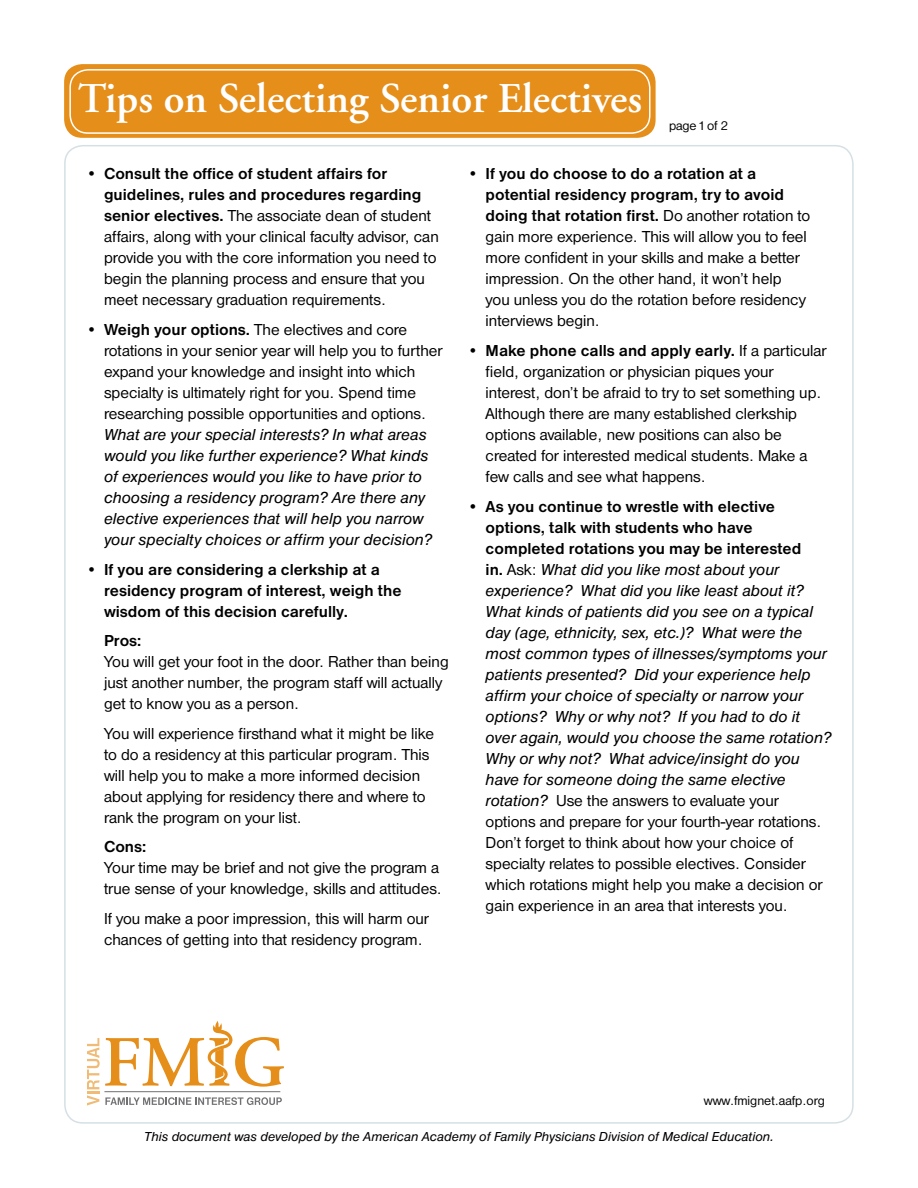
<style>
.page{position:relative;width:918px;height:1188px;background:#fff}
.page>*{position:absolute;margin:0;border:0;box-sizing:border-box;transform-origin:0 0}
.t1{font:600 42.3px "Adobe Garamond";color:#fff}
.t2{font:16.5px/21px "Nimbus San D";color:#000}
.t3{font:italic 16.5px/21px "Nimbus San D";color:#000}
.t4{font:700 16.5px/21px "Nimbus San D";color:#000}
.t5{font:italic 13.5px "Nimbus San D";color:#000}
.t6{font:13.5px "Nimbus San D";color:#000}
.s1{font-weight:700}
.s2{font-weight:400}
.s3{font-style:normal}
.s4{font-weight:700;font-style:normal}
</style>
<div class="page">
<svg style="left:87px;top:1021px;width:197px;height:85px"></svg>
<div style="left:64px;top:64px;width:592px;height:74px;background:#e58e1a;border-radius:18px"></div>
<div style="left:69px;top:69px;width:582px;height:65px;border:2px solid #fff;border-radius:18px"></div>
<h1 class="t1" style="left:78px;top:75px;width:566px">Tips on Selecting Senior Electives</h1>
<p class="t6" style="left:669px;top:118px;width:61px">page 1 of 2</p>
<p class="t2" style="left:104px;top:163px;width:336px;text-indent:-18px">• <span class="s1">Consult the office of student affairs for guidelines, rules and procedures regarding senior electives.</span> The associate dean of student affairs, along with your clinical faculty advisor, can provide you with the core information you need to begin the planning process and ensure that you meet necessary graduation requirements.</p>
<p class="t2" style="left:104px;top:319px;width:340px;text-indent:-18px">• <span class="s1">Weigh your options.</span> The electives and core rotations in your senior year will help you to further expand your knowledge and insight into which specialty is ultimately right for you. Spend time researching possible opportunities and options.</p>
<p class="t3" style="left:104px;top:424px;width:330px">What are your special interests? In what areas would you like further experience? What kinds of experiences would you like to have prior to choosing a residency program? Are there any elective experiences that will help you narrow your specialty choices or affirm your decision?</p>
<p class="t4" style="left:104px;top:558px;width:299px;text-indent:-18px"><span class="s2">•</span> If you are considering a clerkship at a residency program of interest, weigh the wisdom of this decision carefully.</p>
<p class="t4" style="left:104px;top:630px;width:39px">Pros:</p>
<p class="t2" style="left:104px;top:651px;width:346px">You will get your foot in the door. Rather than being just another number, the program staff will actually get to know you as a person.</p>
<p class="t2" style="left:104px;top:723px;width:331px">You will experience firsthand what it might be like to do a residency at this particular program. This will help you to make a more informed decision about applying for residency there and where to rank the program on your list.</p>
<p class="t4" style="left:104px;top:836px;width:44px">Cons:</p>
<p class="t2" style="left:104px;top:857px;width:339px">Your time may be brief and not give the program a true sense of your knowledge, skills and attitudes.</p>
<p class="t2" style="left:104px;top:908px;width:326px">If you make a poor impression, this will harm our chances of getting into that residency program.</p>
<p class="t2" style="left:486px;top:163px;width:326px;text-indent:-18px">• <span class="s1">If you do choose to do a rotation at a potential residency program, try to avoid doing that rotation first.</span> Do another rotation to gain more experience. This will allow you to feel more confident in your skills and make a better impression. On the other hand, it won’t help<br>you unless you do the rotation before residency interviews begin.</p>
<p class="t2" style="left:486px;top:340px;width:342px;text-indent:-18px">• <span class="s1">Make phone calls and apply early.</span> If a particular field, organization or physician piques your interest, don’t be afraid to try to set something up.<br>Although there are many established clerkship options available, new positions can also be created for interested medical students. Make a few calls and see what happens.</p>
<p class="t3" style="left:486px;top:495px;width:347px;text-indent:-18px"><span class="s3">•</span> <span class="s4">As you continue to wrestle with elective options, talk with students who have completed rotations you may be interested<br>in.</span> <span class="s3">Ask:</span> What did you like most about your experience? What did you like least about it?<br>What kinds of patients did you see on a typical day (age, ethnicity, sex, etc.)? What were the most common types of illnesses/symptoms your patients presented? Did your experience help affirm your choice of specialty or narrow your options? Why or why not? If you had to do it over again, would you choose the same rotation?<br>Why or why not? What advice/insight do you have for someone doing the same elective rotation? <span class="s3">Use the answers to evaluate your options and prepare for your fourth-year rotations.<br>Don’t forget to think about how your choice of specialty relates to possible electives. Consider which rotations might help you make a decision or gain experience in an area that interests you.</span></p>
<p class="t6" style="left:704px;top:1093px;width:123px">www.fmignet.aafp.org</p>
<p class="t5" style="left:144px;top:1129px;width:631px">This document was developed by the American Academy of Family Physicians Division of Medical Education.</p>
</div>
